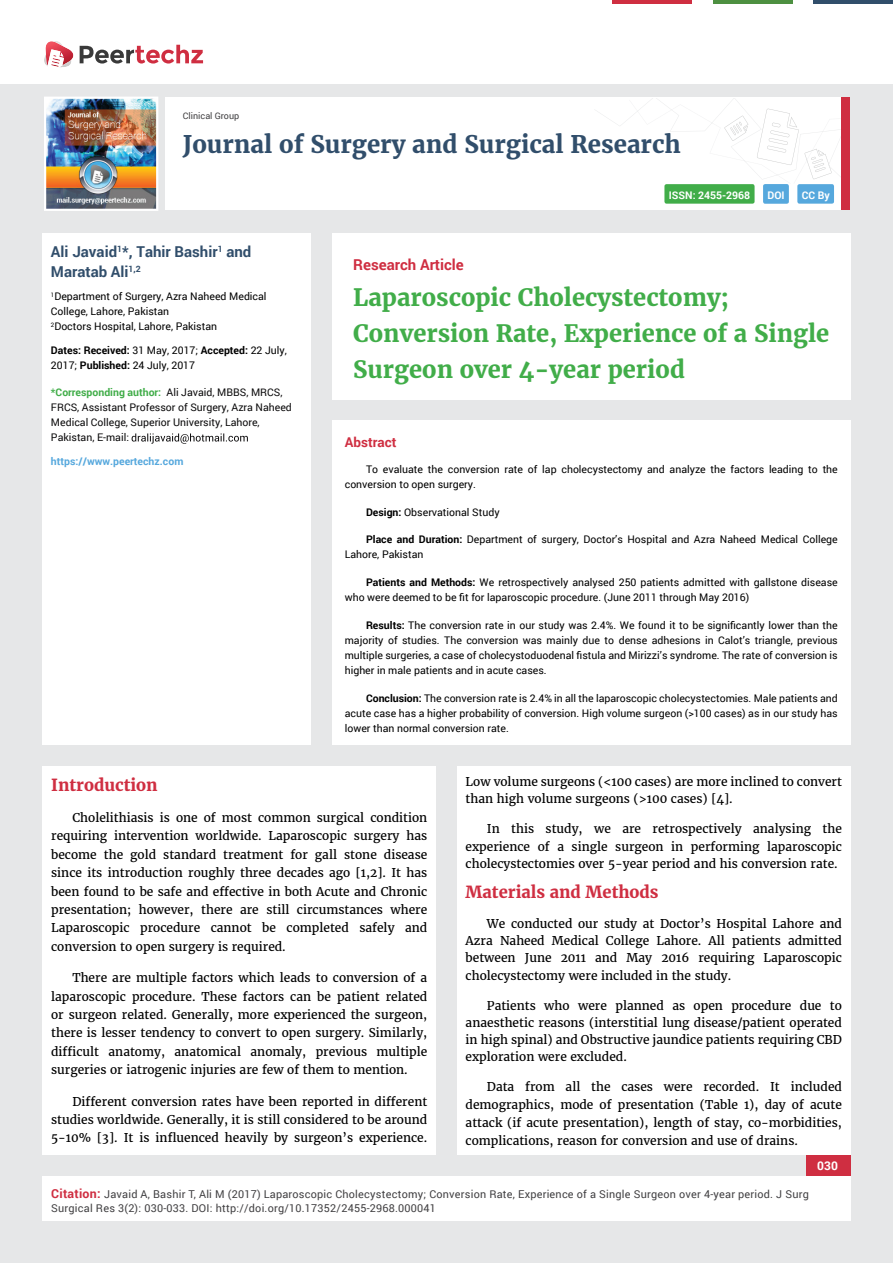
<style>
.page{position:relative;width:893px;height:1263px;background:#e6e7e8}
.page>*{position:absolute;margin:0;border:0;box-sizing:border-box;transform-origin:0 0}
.t1{font:700 24px "Merriweather";color:#314e6b}
.t2{font:700 23.7px/36px "Merriweather";color:#41ad49}
.t3{font:700 16.5px "Merriweather";color:#cf2e41}
.t4{font:700 15px/19.5px "Roboto";color:#314e6b}
.t5{font:700 15px "Roboto";color:#cf2e41}
.t6{font:700 13.5px "Roboto";color:#cf2e41}
.t7{font:12px/18.5px "Merriweather";color:#000;text-align:justify}
.t8{font:700 12px "Roboto";color:#fff}
.t9{font:10.8px/14px "Roboto";letter-spacing:.02em;color:#414042}
.t10{font:10.5px/15px "Roboto";color:#000}
.t11{font:10.5px/15px "Roboto";color:#0b0a0b}
.t12{font:700 10.5px/15px "Roboto";color:#000}
.t13{font:700 10.5px "Roboto";color:#56a8dd}
.t14{font:700 10.5px "Roboto";color:#fff}
.t15{font:9px "Roboto";color:#414042}
.s1{font-weight:400}
.s2{font-weight:700;color:#41ad49}
.s3{font-weight:700}
.s4{font-weight:700;font-size:12.45px;color:#cf2e41}
</style>
<div class="page">
<div style="left:165px;top:98px;width:684px;height:112px;background:#fff"></div>
<svg style="left:597px;top:99px;width:244px;height:81px"></svg>
<div style="left:841px;top:98px;width:8px;height:112px;background:#cf2e41"></div>
<img style="left:44px;top:97px;width:114px;height:114px">
<div style="left:0;top:0;width:893px;height:83px;background:#fff"></div>
<svg style="left:44px;top:41px;width:159px;height:27px"></svg>
<div style="left:664px;top:184px;width:90px;height:20px;background:#41ad49;border-radius:2px"></div>
<div style="left:763px;top:184px;width:26px;height:20px;background:#56a8dd;border-radius:2px"></div>
<div style="left:797px;top:184px;width:37px;height:20px;background:#56a8dd;border-radius:2px"></div>
<hr style="left:713px;top:0;width:79px;height:3px;background:#4d9041">
<hr style="left:612px;top:0;width:80px;height:3px;background:#cf2e41">
<hr style="left:813px;top:0;width:80px;height:3px;background:#314e6b">
<div style="left:806px;top:1154px;width:44px;height:52px;background:#cf2e41"></div>
<div style="left:42px;top:1176px;width:809px;height:44px;background:#fff"></div>
<div style="left:332px;top:420px;width:518px;height:325px;background:#fff"></div>
<div style="left:332px;top:233px;width:518px;height:166px;background:#fff"></div>
<div style="left:42px;top:233px;width:269px;height:512px;background:#fff"></div>
<svg style="left:132px;top:433px;width:116px;height:11px"></svg>
<div style="left:43px;top:766px;width:393px;height:388px;background:#fff"></div>
<div style="left:457px;top:766px;width:393px;height:388px;background:#fff"></div>
<p class="t15" style="left:183px;top:110px;width:58px">Clinical Group</p>
<h1 class="t1" style="left:183px;top:129px;width:499px">Journal of Surgery and Surgical Research</h1>
<p class="t14" style="left:669px;top:188px;width:83px">ISSN: 2455-2968</p>
<p class="t14" style="left:767px;top:188px;width:19px">DOI</p>
<p class="t14" style="left:802px;top:188px;width:29px">CC By</p>
<p class="t4" style="left:51px;top:242px;width:202px">Ali Javaid<sup>1</sup>*, Tahir Bashir<sup>1</sup> and<br>Maratab Ali<sup>1,2</sup></p>
<p class="t10" style="left:51px;top:289px;width:217px"><sup>1</sup>Department of Surgery, Azra Naheed Medical<br>College, Lahore, Pakistan<br><sup>2</sup>Doctors Hospital, Lahore, Pakistan</p>
<p class="t12" style="left:51px;top:342px;width:237px">Dates: Received: <span class="s1">31 May, 2017;</span> Accepted: <span class="s1">22 July,<br>2017;</span> Published: <span class="s1">24 July, 2017</span></p>
<p class="t11" style="left:51px;top:385px;width:242px"><span class="s2">*Corresponding author:</span> Ali Javaid, MBBS, MRCS, FRCS, Assistant Professor of Surgery, Azra Naheed Medical College, Superior University, Lahore, Pakistan, E-mail:</p>
<p class="t13" style="left:51px;top:454px;width:134px">https://www.peertechz.com</p>
<p class="t5" style="left:353px;top:254px;width:112px">Research Article</p>
<h2 class="t2" style="left:353px;top:280px;width:477px">Laparoscopic Cholecystectomy;<br>Conversion Rate, Experience of a Single<br>Surgeon over 4-year period</h2>
<p class="t6" style="left:345px;top:433px;width:53px">Abstract</p>
<p class="t10" style="left:345px;top:461px;width:494px;text-indent:21px">To evaluate the conversion rate of lap cholecystectomy and analyze the factors leading to the conversion to open surgery.</p>
<p class="t10" style="left:366px;top:504px;width:135px"><span class="s3">Design:</span> Observational Study</p>
<p class="t10" style="left:345px;top:532px;width:494px;text-indent:21px"><span class="s3">Place and Duration:</span> Department of surgery, Doctor’s Hospital and Azra Naheed Medical College<br>Lahore, Pakistan</p>
<p class="t10" style="left:345px;top:575px;width:494px;text-indent:21px"><span class="s3">Patients and Methods:</span> We retrospectively analysed 250 patients admitted with gallstone disease who were deemed to be fit for laparoscopic procedure. (June 2011 through May 2016)</p>
<p class="t10" style="left:345px;top:617px;width:494px;text-align:justify;text-indent:21px"><span class="s3">Results:</span> The conversion rate in our study was 2.4%. We found it to be significantly lower than the majority of studies. The conversion was mainly due to dense adhesions in Calot’s triangle, previous multiple surgeries, a case of cholecystoduodenal fistula and Mirizzi’s syndrome. The rate of conversion is higher in male patients and in acute cases.</p>
<p class="t10" style="left:345px;top:690px;width:494px;text-align:justify;text-indent:21px"><span class="s3">Conclusion:</span> The conversion rate is 2.4% in all the laparoscopic cholecystectomies. Male patients and acute case has a higher probability of conversion. High volume surgeon (&gt;100 cases) as in our study has lower than normal conversion rate.</p>
<h3 class="t3" style="left:51px;top:774px;width:108px">Introduction</h3>
<p class="t7" style="left:51px;top:808px;width:378px;text-indent:21px">Cholelithiasis is one of most common surgical condition requiring intervention worldwide. Laparoscopic surgery has become the gold standard treatment for gall stone disease since its introduction roughly three decades ago [1,2]. It has been found to be safe and effective in both Acute and Chronic presentation; however, there are still circumstances where Laparoscopic procedure cannot be completed safely and conversion to open surgery is required.</p>
<p class="t7" style="left:51px;top:969px;width:378px;text-indent:21px">There are multiple factors which leads to conversion of a laparoscopic procedure. These factors can be patient related or surgeon related. Generally, more experienced the surgeon, there is lesser tendency to convert to open surgery. Similarly, difficult anatomy, anatomical anomaly, previous multiple surgeries or iatrogenic injuries are few of them to mention.</p>
<p class="t7" style="left:51px;top:1092px;width:378px;text-indent:21px">Different conversion rates have been reported in different studies worldwide. Generally, it is still considered to be around 5-10% [3]. It is influenced heavily by surgeon’s experience.</p>
<p class="t7" style="left:466px;top:773px;width:378px;line-height:17.2px">Low volume surgeons (&lt;100 cases) are more inclined to convert than high volume surgeons (&gt;100 cases) [4].</p>
<p class="t7" style="left:466px;top:820px;width:378px;line-height:17.2px;text-indent:21px">In this study, we are retrospectively analysing the experience of a single surgeon in performing laparoscopic cholecystectomies over 5-year period and his conversion rate.</p>
<h3 class="t3" style="left:466px;top:882px;width:195px">Materials and Methods</h3>
<p class="t7" style="left:466px;top:915px;width:378px;line-height:17.2px;text-indent:21px">We conducted our study at Doctor’s Hospital Lahore and Azra Naheed Medical College Lahore. All patients admitted between June 2011 and May 2016 requiring Laparoscopic cholecystectomy were included in the study.</p>
<p class="t7" style="left:466px;top:997px;width:378px;line-height:17.2px;text-indent:21px">Patients who were planned as open procedure due to anaesthetic reasons (interstitial lung disease/patient operated in high spinal) and Obstructive jaundice patients requiring CBD exploration were excluded.</p>
<p class="t7" style="left:466px;top:1078px;width:378px;line-height:17.7px;text-indent:21px">Data from all the cases were recorded. It included demographics, mode of presentation (Table 1), day of acute attack (if acute presentation), length of stay, co-morbidities, complications, reason for conversion and use of drains.</p>
<p class="t8" style="left:817px;top:1158px;width:22px">030</p>
<p class="t9" style="left:51px;top:1186px;width:759px"><span class="s4">Citation:</span> Javaid A, Bashir T, Ali M (2017) Laparoscopic Cholecystectomy; Conversion Rate, Experience of a Single Surgeon over 4-year period. J Surg<br>Surgical Res 3(2): 030-033. DOI: http://doi.org/10.17352/2455-2968.000041</p>
</div>
